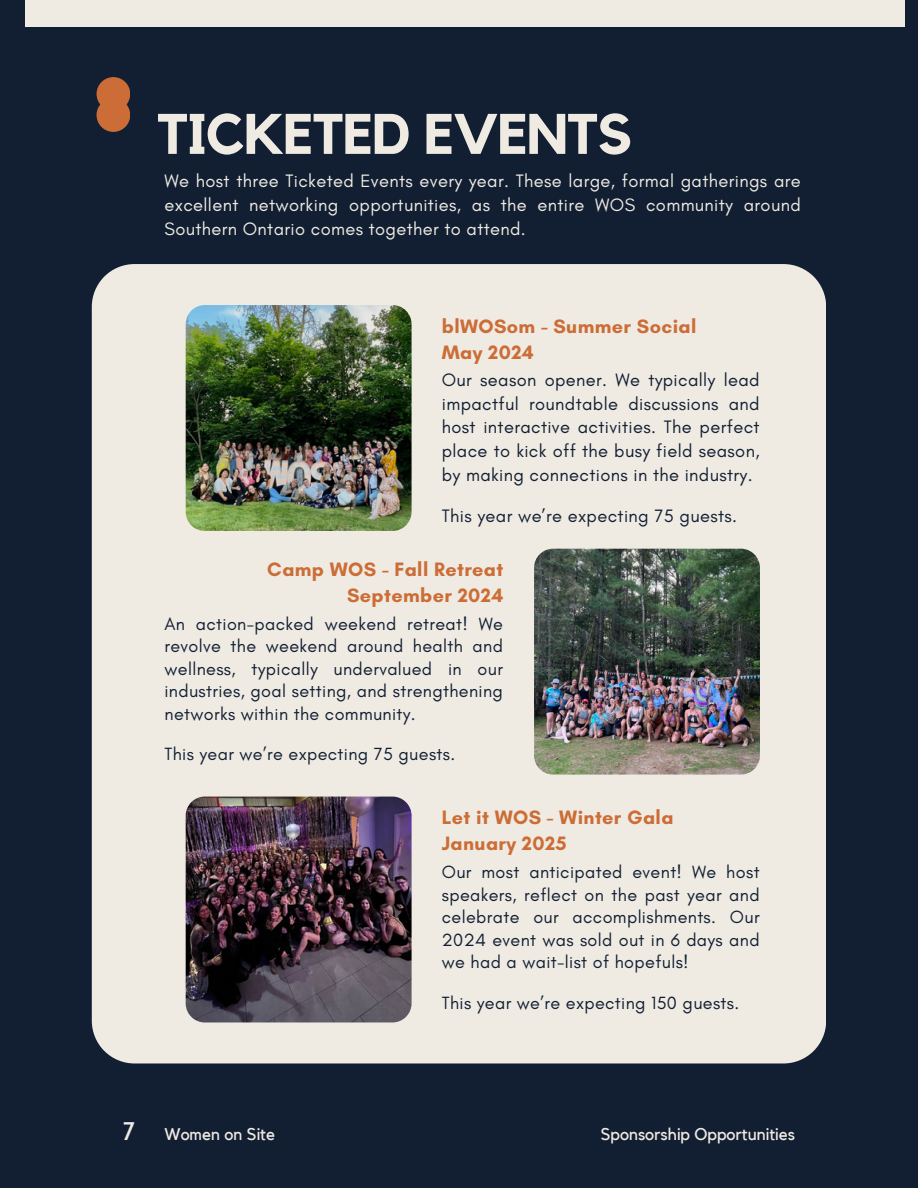
<style>
.page{position:relative;width:918px;height:1188px;background:#121f33}
.page>*{position:absolute;margin:0;border:0;box-sizing:border-box;transform-origin:0 0}
.t1{font:700 56.4px "Kollektif";letter-spacing:-.02em;color:#efebe3}
.t2{font:700 19.8px/25.8px "Glacial Indifference";letter-spacing:.02em;color:#cc6d37}
.t3{font:18.3px/23.7px "Glacial Indifference";letter-spacing:.02em;color:#121f33;text-align:justify}
.t4{font:18.3px/23.7px "Glacial Indifference";letter-spacing:.02em;color:#efebe3;text-align:justify}
.t5{font:18px/22.5px "Glacial Indifference";letter-spacing:.02em;color:#121f33;text-align:justify}
.t6{font:16.95px "Kollektif";color:#efebe3}
.s1{font-size:25.35px}
</style>
<div class="page">
<div style="left:92px;top:264px;width:734px;height:799px;background:#efebe3"></div>
<div style="left:97px;top:77px;width:33px;height:34px;background:#cc6d37;border-radius:50%"></div>
<div style="left:97px;top:98px;width:33px;height:34px;background:#cc6d37;border-radius:50%"></div>
<img style="left:186px;top:797px;width:226px;height:225px;border-radius:19px">
<img style="left:534px;top:549px;width:226px;height:226px;border-radius:19px">
<img style="left:186px;top:305px;width:226px;height:226px;border-radius:19px">
<div style="left:25px;top:0;width:614px;height:27px;background:#efebe3"></div>
<div style="left:636px;top:0;width:269px;height:27px;background:#efebe3"></div>
<h1 class="t1" style="left:157px;top:108px;width:477px">TICKETED EVENTS</h1>
<p class="t4" style="left:165px;top:169px;width:638px">We host three Ticketed Events every year. These large, formal gatherings are excellent networking opportunities, as the entire WOS community around Southern Ontario comes together to attend.</p>
<p class="t2" style="left:442px;top:313px;width:256px">blWOSom - Summer Social<br>May 2024</p>
<p class="t3" style="left:442px;top:368px;width:319px">Our season opener. We typically lead impactful roundtable discussions and host interactive activities. The perfect place to kick off the busy field season, by making connections in the industry.</p>
<p class="t3" style="left:442px;top:504px;width:297px">This year we’re expecting 75 guests.</p>
<p class="t2" style="left:267px;top:556px;width:238px;text-align:right">Camp WOS - Fall Retreat<br>September 2024</p>
<p class="t5" style="left:165px;top:612px;width:340px">An action-packed weekend retreat! We revolve the weekend around health and wellness, typically undervalued in our industries, goal setting, and strengthening networks within the community.</p>
<p class="t5" style="left:165px;top:742px;width:292px">This year we’re expecting 75 guests.</p>
<p class="t2" style="left:442px;top:804px;width:233px">Let it WOS - Winter Gala<br>January 2025</p>
<p class="t5" style="left:442px;top:861px;width:319px">Our most anticipated event! We host speakers, reflect on the past year and celebrate our accomplishments. Our 2024 event was sold out in 6 days and we had a wait-list of hopefuls!</p>
<p class="t5" style="left:442px;top:991px;width:299px">This year we’re expecting 150 guests.</p>
<p class="t6" style="left:123px;top:1126px;width:154px"><span class="s1">7</span> Women on Site</p>
<p class="t6" style="left:601px;top:1126px;width:196px">Sponsorship Opportunities</p>
</div>
